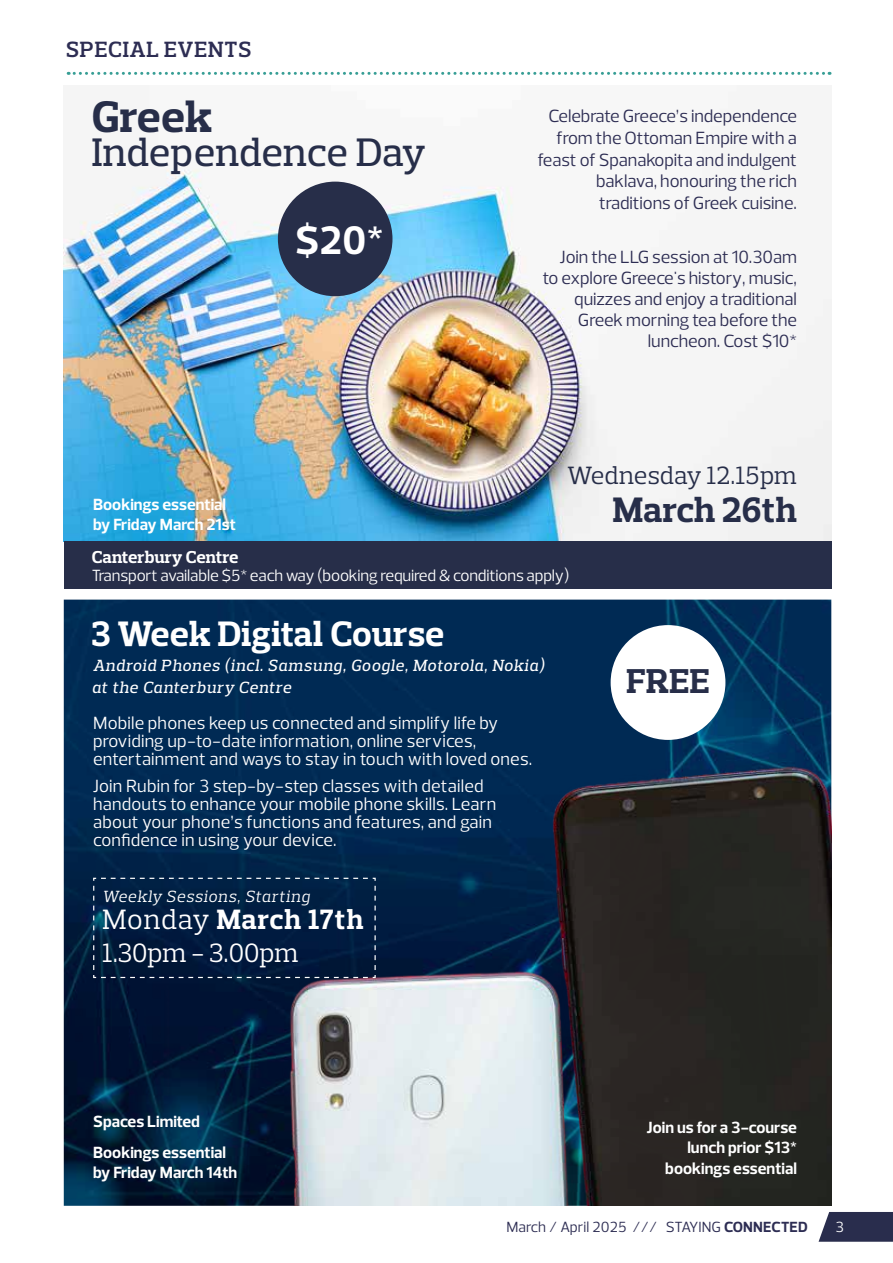
<style>
.page{position:relative;width:893px;height:1263px;background:#fff}
.page>*{position:absolute;margin:0;border:0;box-sizing:border-box;transform-origin:0 0}
.t1{font:700 45px "Prelo Slab";color:#272e49}
.t2{font:500 40.5px "Prelo Slab";letter-spacing:-.01em;color:#272e49}
.t3{font:700 40.5px "Prelo";color:#fff}
.t4{font:700 36px "Prelo Slab";color:#fff}
.t5{font:700 36px "Prelo Slab";letter-spacing:.01em;color:#272e49}
.t6{font:700 35.1px "Prelo Slab";color:#272e49}
.t7{font:700 28.5px "Prelo Slab";letter-spacing:.04em;color:#fff}
.t8{font:27px "Prelo Slab";color:#fff}
.t9{font:25.5px "Prelo Slab";letter-spacing:.005em;color:#272e49}
.t10{font:600 22.5px "Prelo Slab";letter-spacing:.04em;color:#2d2d53}
.t11{font:18px/18px "Prelo";letter-spacing:.01em;color:#fff}
.t12{font:18px/21.6px "Prelo";letter-spacing:-.005em;color:#2d2d53;text-align:right}
.t13{font:700 17.55px "Prelo Slab";letter-spacing:.005em;color:#fff}
.t14{font:700 16.5px/20.5px "Prelo";color:#fff}
.t15{font:italic 500 16.5px "Prelo Slab";letter-spacing:.04em;color:#fff}
.t16{font:16.5px "Prelo";letter-spacing:-.01em;color:#fff}
.t17{font:italic 16.5px "Prelo Slab";letter-spacing:.05em;color:#fff}
.t18{font:15px "Prelo";letter-spacing:.01em;color:#2d2d53}
.t19{font:15px "Prelo";color:#fff}
.s1{font-weight:400}
.s2{font-weight:700}
</style>
<div class="page">
<svg style="left:819px;top:1212px;width:74px;height:30px;background:#383c5a"></svg>
<svg style="left:68px;top:72px;width:762px;height:3px"></svg>
<div style="left:64px;top:600px;width:767px;height:606px;background:#002a54"></div>
<img style="left:64px;top:168px;width:767px;height:373px">
<img style="left:68px;top:681px;width:763px;height:525px">
<div style="left:64px;top:541px;width:767px;height:48px;background:#272e49"></div>
<div style="left:611px;top:625px;width:114px;height:115px;background:#fff;border-radius:50%"></div>
<svg style="left:93px;top:877px;width:283px;height:102px;background:#042042"></svg>
<div style="left:278px;top:182px;width:114px;height:114px;background:#272e49;border-radius:50%"></div>
<p class="t10" style="left:66px;top:36px;width:187px">SPECIAL EVENTS</p>
<h1 class="t1" style="left:92px;top:89px;width:122px">Greek</h1>
<h2 class="t2" style="left:92px;top:128px;width:335px">Independence Day</h2>
<h2 class="t3" style="left:295px;top:215px;width:90px">$20*</h2>
<p class="t12" style="left:538px;top:106px;width:261px">Celebrate Greece’s independence from the Ottoman Empire with a feast of Spanakopita and indulgent baklava, honouring the rich traditions of Greek cuisine.</p>
<p class="t12" style="left:543px;top:247px;width:256px;line-height:21px">Join the LLG session at 10.30am to explore Greece's history, music, quizzes and enjoy a traditional<br>Greek morning tea before the luncheon. Cost $10*</p>
<h3 class="t9" style="left:568px;top:460px;width:231px">Wednesday 12.15pm</h3>
<h3 class="t5" style="left:613px;top:487px;width:186px">March 26th</h3>
<p class="t14" style="left:93px;top:495px;width:144px;line-height:19.8px">Bookings essential by Friday March 21st</p>
<p class="t13" style="left:92px;top:546px;width:148px">Canterbury Centre</p>
<p class="t16" style="left:92px;top:565px;width:479px">Transport available $5* each way (booking required &amp; conditions apply)</p>
<h3 class="t4" style="left:92px;top:612px;width:354px">3 Week Digital Course</h3>
<p class="t15" style="left:93px;top:655px;width:453px">Android Phones (incl. Samsung, Google, Motorola, Nokia)</p>
<p class="t15" style="left:92px;top:677px;width:201px">at the Canterbury Centre</p>
<p class="t11" style="left:93px;top:714px;width:441px">Mobile phones keep us connected and simplify life by providing up-to-date information, online services, entertainment and ways to stay in touch with loved ones.</p>
<p class="t11" style="left:93px;top:777px;width:405px">Join Rubin for 3 step-by-step classes with detailed handouts to enhance your mobile phone skills. Learn about your phone’s functions and features, and gain confidence in using your device.</p>
<p class="t17" style="left:102px;top:886px;width:209px">Weekly Sessions, Starting</p>
<h3 class="t7" style="left:102px;top:902px;width:263px"><span class="s1">Monday</span> March 17th</h3>
<h3 class="t8" style="left:102px;top:936px;width:198px">1.30pm - 3.00pm</h3>
<p class="t14" style="left:93px;top:1105px;width:135px;line-height:31.3px">Spaces Limited<br>Bookings essential</p>
<p class="t14" style="left:93px;top:1162px;width:146px">by Friday March 14th</p>
<h3 class="t6" style="left:626px;top:660px;width:85px">FREE</h3>
<p class="t14" style="left:647px;top:1117px;width:152px;text-align:right">Join us for a 3-course lunch prior $13* bookings essential</p>
<p class="t18" style="left:506px;top:1218px;width:303px">March / April 2025 /// STAYING <span class="s2">CONNECTED</span></p>
<p class="t19" style="left:836px;top:1218px;width:10px">3</p>
</div>
